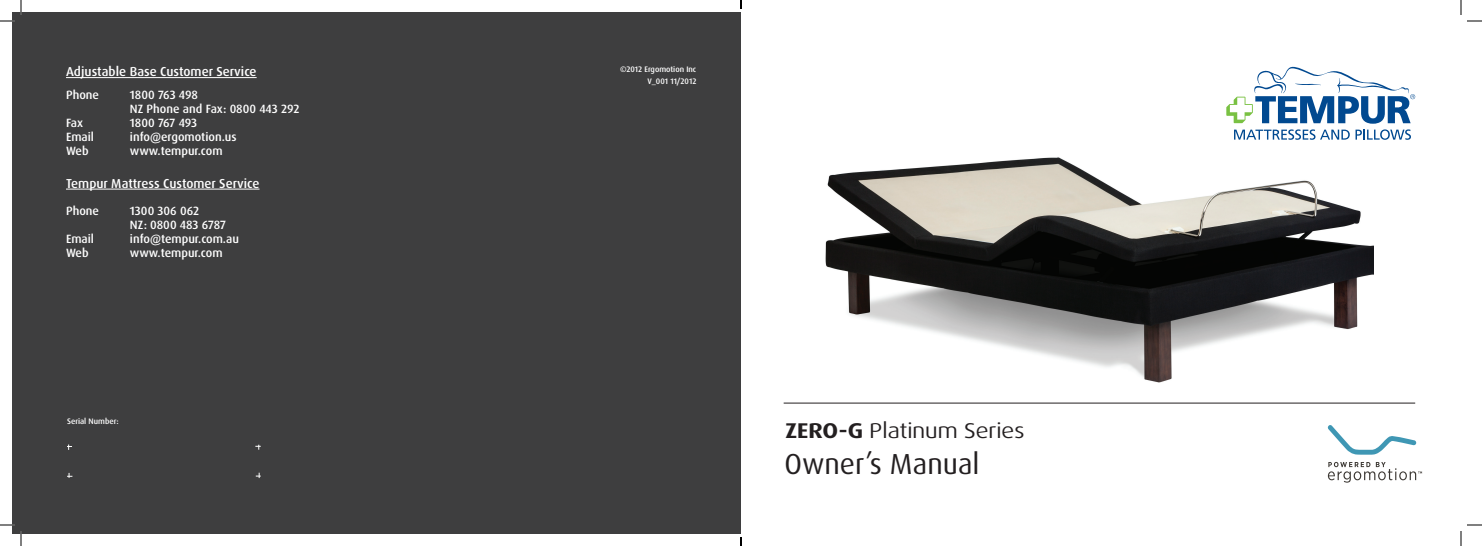
<style>
.page{position:relative;width:1482px;height:546px;background:#fff}
.page>*{position:absolute;margin:0;border:0;box-sizing:border-box;transform-origin:0 0}
.t1{font:29px "Dax Pro";color:#231f20}
.t2{font:expanded 21.4px "Dax OT";color:#231f20}
.t3{font:500 13px "Dax Pro";color:#fff}
.t4{font:500 12px/14px "Dax Pro";color:#fff}
.t5{font:500 8px/12px "Dax Pro";color:#fff;text-align:right}
.s1{font-weight:700}
</style>
<div class="page">
<img style="left:826px;top:157px;width:548px;height:226px">
<hr style="left:784px;top:403px;width:631px;height:1px;background:#231f20">
<svg style="left:1226px;top:66px;width:189px;height:74px"></svg>
<svg style="left:1328px;top:425px;width:89px;height:30px"></svg>
<svg style="left:1328px;top:462px;width:94px;height:21px"></svg>
<div style="left:12px;top:12px;width:729px;height:522px;background:#3e3e3f"></div>
<svg style="left:256px;top:473px;width:5px;height:5px"></svg>
<svg style="left:67px;top:445px;width:5px;height:5px"></svg>
<svg style="left:67px;top:473px;width:5px;height:5px"></svg>
<svg style="left:255px;top:445px;width:6px;height:5px"></svg>
<hr style="left:66px;top:77px;width:191px;height:1px;background:#fff">
<hr style="left:66px;top:189px;width:194px;height:1px;background:#fff">
<svg style="left:0;top:0;width:22px;height:22px"></svg>
<svg style="left:0;top:524px;width:22px;height:22px"></svg>
<svg style="left:1460px;top:0;width:22px;height:22px"></svg>
<svg style="left:1460px;top:524px;width:22px;height:22px"></svg>
<svg style="left:740px;top:0;width:2px;height:9px"></svg>
<svg style="left:740px;top:537px;width:2px;height:9px"></svg>
<p class="t3" style="left:66px;top:63px;width:192px">Adjustable Base Customer Service</p>
<p class="t4" style="left:66px;top:88px;width:35px">Phone</p>
<p class="t4" style="left:130px;top:88px;width:171px">1800 763 498<br>NZ Phone and Fax: 0800 443 292</p>
<p class="t4" style="left:66px;top:116px;width:19px">Fax</p>
<p class="t4" style="left:130px;top:116px;width:69px">1800 767 493</p>
<p class="t4" style="left:66px;top:130px;width:30px">Email</p>
<p class="t4" style="left:130px;top:130px;width:108px">info@ergomotion.us</p>
<p class="t4" style="left:66px;top:144px;width:24px">Web</p>
<p class="t4" style="left:130px;top:144px;width:94px">www.tempur.com</p>
<p class="t3" style="left:66px;top:175px;width:195px">Tempur Mattress Customer Service</p>
<p class="t4" style="left:66px;top:204px;width:35px">Phone</p>
<p class="t4" style="left:130px;top:204px;width:98px">1300 306 062<br>NZ: 0800 483 6787</p>
<p class="t4" style="left:66px;top:232px;width:30px">Email</p>
<p class="t4" style="left:130px;top:232px;width:111px">info@tempur.com.au</p>
<p class="t4" style="left:66px;top:246px;width:24px">Web</p>
<p class="t4" style="left:130px;top:246px;width:94px">www.tempur.com</p>
<p class="t5" style="left:67px;top:415px;width:53px">Serial Number:</p>
<p class="t5" style="left:620px;top:64px;width:78px">©2012 Ergomotion Inc<br>V_001 11/2012</p>
<h2 class="t2" style="left:786px;top:418px;width:240px"><span class="s1">ZERO-G</span> Platinum Series</h2>
<h1 class="t1" style="left:784px;top:445px;width:197px">Owner’s Manual</h1>
</div>
